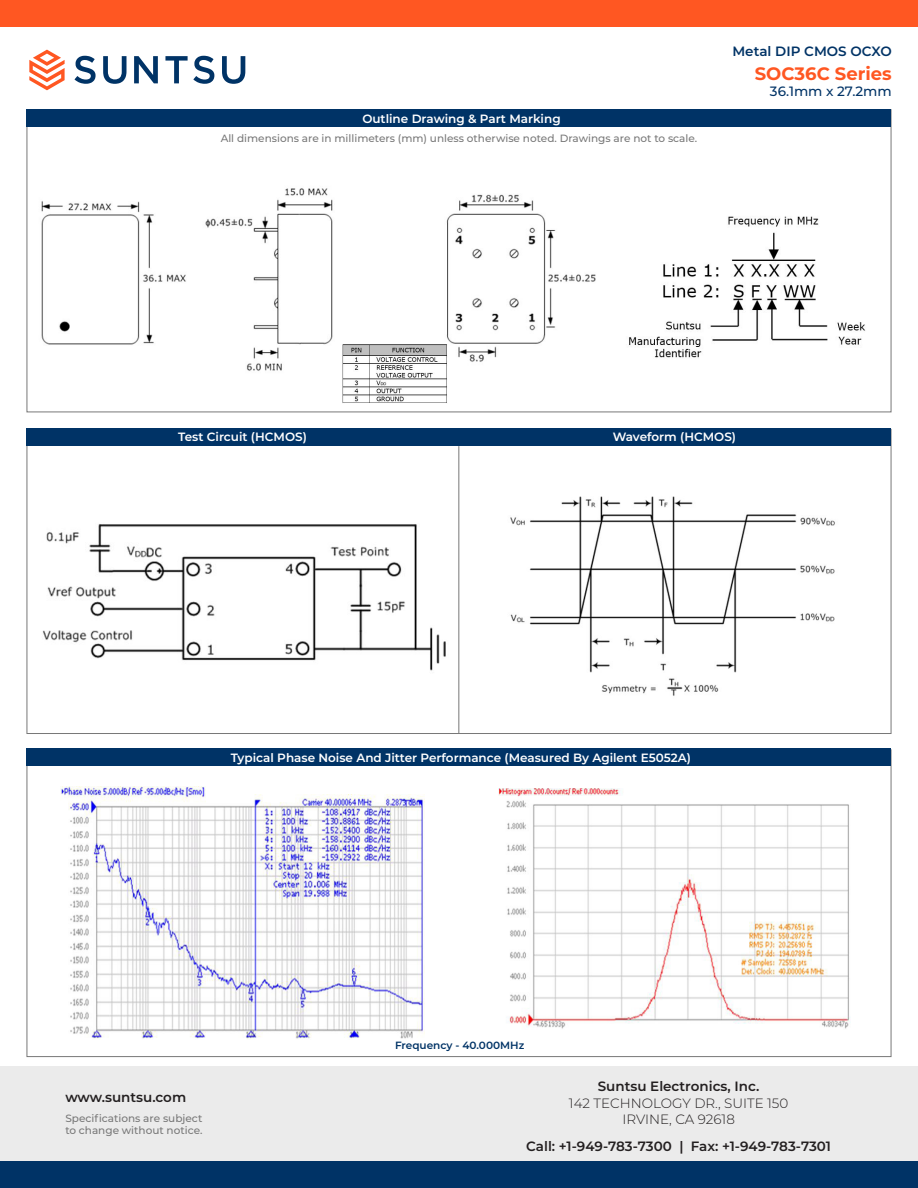
<style>
.page{position:relative;width:918px;height:1188px;background:#fff}
.page>*{position:absolute;margin:0;border:0;box-sizing:border-box;transform-origin:0 0}
.t1{font:700 18px "Montserrat";color:#ff5722}
.t2{font:600 13.5px "Montserrat";color:#231f20}
.t3{font:300 13.5px/16.2px "Montserrat";color:#231f20;text-align:center}
.t4{font:600 13.5px "Montserrat";color:#036}
.t5{font:500 13.5px "Montserrat";color:#036}
.t6{font:600 12px "Montserrat";color:#fff}
.t7{font:500 10.5px/12.6px "Montserrat";color:#787878}
.t8{font:600 10.5px "Montserrat";color:#036}
</style>
<div class="page">
<div style="left:0;top:1066px;width:918px;height:122px;background:#ebebeb"></div>
<svg style="left:74px;top:56px;width:22px;height:28px"></svg>
<svg style="left:103px;top:56px;width:24px;height:28px"></svg>
<svg style="left:134px;top:56px;width:24px;height:27px"></svg>
<svg style="left:222px;top:56px;width:23px;height:28px"></svg>
<svg style="left:29px;top:50px;width:36px;height:40px"></svg>
<svg style="left:165px;top:56px;width:49px;height:28px"></svg>
<div style="left:0;top:0;width:918px;height:27px;background:#ff5722"></div>
<div style="left:0;top:1161px;width:918px;height:27px;background:#036"></div>
<div style="left:27px;top:110px;width:864px;height:17px;background:#036"></div>
<img style="left:41px;top:188px;width:555px;height:183px">
<img style="left:629px;top:216px;width:237px;height:142px">
<div style="left:27px;top:428px;width:864px;height:18px;background:#036"></div>
<img style="left:42px;top:524px;width:404px;height:147px">
<img style="left:510px;top:496px;width:325px;height:200px">
<div style="left:27px;top:749px;width:864px;height:17px;background:#036"></div>
<img style="left:61px;top:786px;width:364px;height:253px">
<img style="left:498px;top:788px;width:352px;height:241px">
<img style="left:342px;top:345px;width:106px;height:58px">
<hr style="left:459px;top:446px;width:1px;height:288px;background:#787878">
<p class="t6" style="left:362px;top:110px;width:200px">Outline Drawing &amp; Part Marking</p>
<p class="t7" style="left:221px;top:131px;width:478px">All dimensions are in millimeters (mm) unless otherwise noted. Drawings are not to scale.</p>
<p class="t4" style="left:732px;top:42px;width:161px">Metal DIP CMOS OCXO</p>
<p class="t5" style="left:770px;top:82px;width:123px">36.1mm x 27.2mm</p>
<h1 class="t1" style="left:755px;top:60px;width:139px">SOC36C Series</h1>
<p class="t6" style="left:178px;top:428px;width:130px">Test Circuit (HCMOS)</p>
<p class="t6" style="left:613px;top:428px;width:125px">Waveform (HCMOS)</p>
<p class="t6" style="left:231px;top:749px;width:462px">Typical Phase Noise And Jitter Performance (Measured By Agilent E5052A)</p>
<p class="t2" style="left:65px;top:1088px;width:122px">www.suntsu.com</p>
<p class="t7" style="left:65px;top:1111px;width:139px">Specifications are subject to change without notice.</p>
<p class="t8" style="left:395px;top:1038px;width:131px">Frequency - 40.000MHz</p>
<p class="t2" style="left:598px;top:1077px;width:163px">Suntsu Electronics, Inc.</p>
<p class="t3" style="left:569px;top:1094px;width:221px">142 TECHNOLOGY DR., SUITE 150<br>IRVINE, CA 92618</p>
<p class="t2" style="left:526px;top:1137px;width:306px">Call: +1-949-783-7300 | Fax: +1-949-783-7301</p>
</div>
